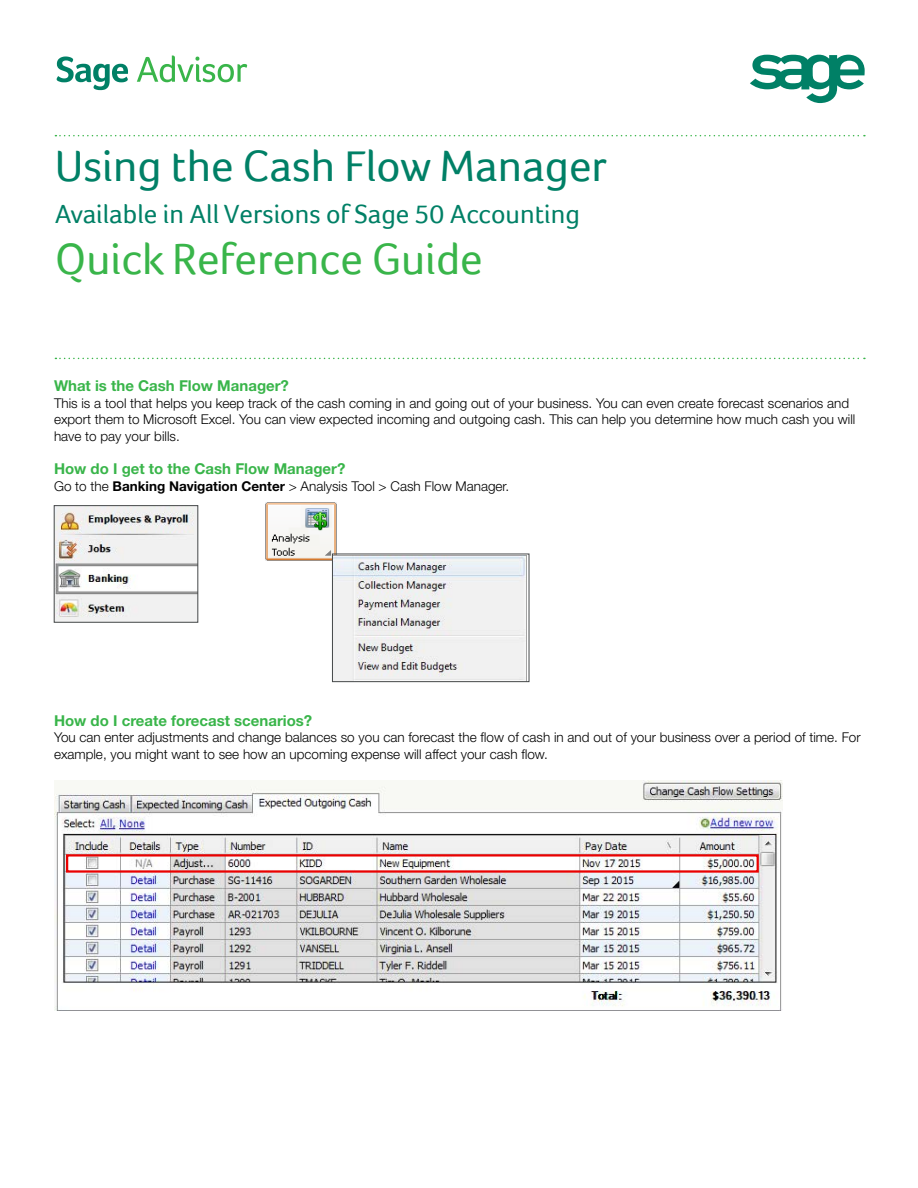
<style>
.page{position:relative;width:918px;height:1188px;background:#fff}
.page>*{position:absolute;margin:0;border:0;box-sizing:border-box;transform-origin:0 0}
.t1{font:45px "Foco";color:#008066}
.t2{font:45px "Foco";color:#39b54a}
.t3{font:27px "Foco";color:#008066}
.t4{font:700 15px "Helvetica Neue LT Std";color:#39b54a}
.t5{font:300 13.5px/16.5px "Helvetica Neue LT Std";color:#000}
.s1{font-weight:700}
</style>
<div class="page">
<svg style="left:55px;top:135px;width:810px;height:1px"></svg>
<svg style="left:55px;top:358px;width:810px;height:1px"></svg>
<svg style="left:750px;top:55px;width:115px;height:48px"></svg>
<svg style="left:57px;top:56px;width:71px;height:34px"></svg>
<svg style="left:137px;top:56px;width:110px;height:26px"></svg>
<img style="left:56px;top:507px;width:140px;height:113px">
<div style="left:54px;top:505px;width:144px;height:117px;border:1px solid #454849"></div>
<img style="left:266px;top:502px;width:71px;height:59px">
<img style="left:334px;top:556px;width:193px;height:124px">
<div style="left:332px;top:554px;width:197px;height:128px;border:1px solid #454849"></div>
<img style="left:54px;top:781px;width:729px;height:230px">
<div style="left:66px;top:854px;width:693px;height:19px;border:2px solid #eb0000"></div>
<h1 class="t1" style="left:55px;top:140px;width:554px">Using the Cash Flow Manager</h1>
<h2 class="t3" style="left:55px;top:198px;width:527px">Available in All Versions of Sage 50 Accounting</h2>
<h1 class="t2" style="left:55px;top:233px;width:430px">Quick Reference Guide</h1>
<p class="t4" style="left:54px;top:376px;width:236px">What is the Cash Flow Manager?</p>
<p class="t5" style="left:54px;top:394px;width:803px">This is a tool that helps you keep track of the cash coming in and going out of your business. You can even create forecast scenarios and export them to Microsoft Excel. You can view expected incoming and outgoing cash. This can help you determine how much cash you will have to pay your bills.</p>
<p class="t4" style="left:54px;top:460px;width:293px">How do I get to the Cash Flow Manager?</p>
<p class="t5" style="left:54px;top:477px;width:457px">Go to the <span class="s1">Banking Navigation Center</span> &gt; Analysis Tool &gt; Cash Flow Manager.</p>
<p class="t4" style="left:54px;top:711px;width:260px">How do I create forecast scenarios?</p>
<p class="t5" style="left:54px;top:729px;width:808px">You can enter adjustments and change balances so you can forecast the flow of cash in and out of your business over a period of time. For example, you might want to see how an upcoming expense will affect your cash flow.</p>
</div>
